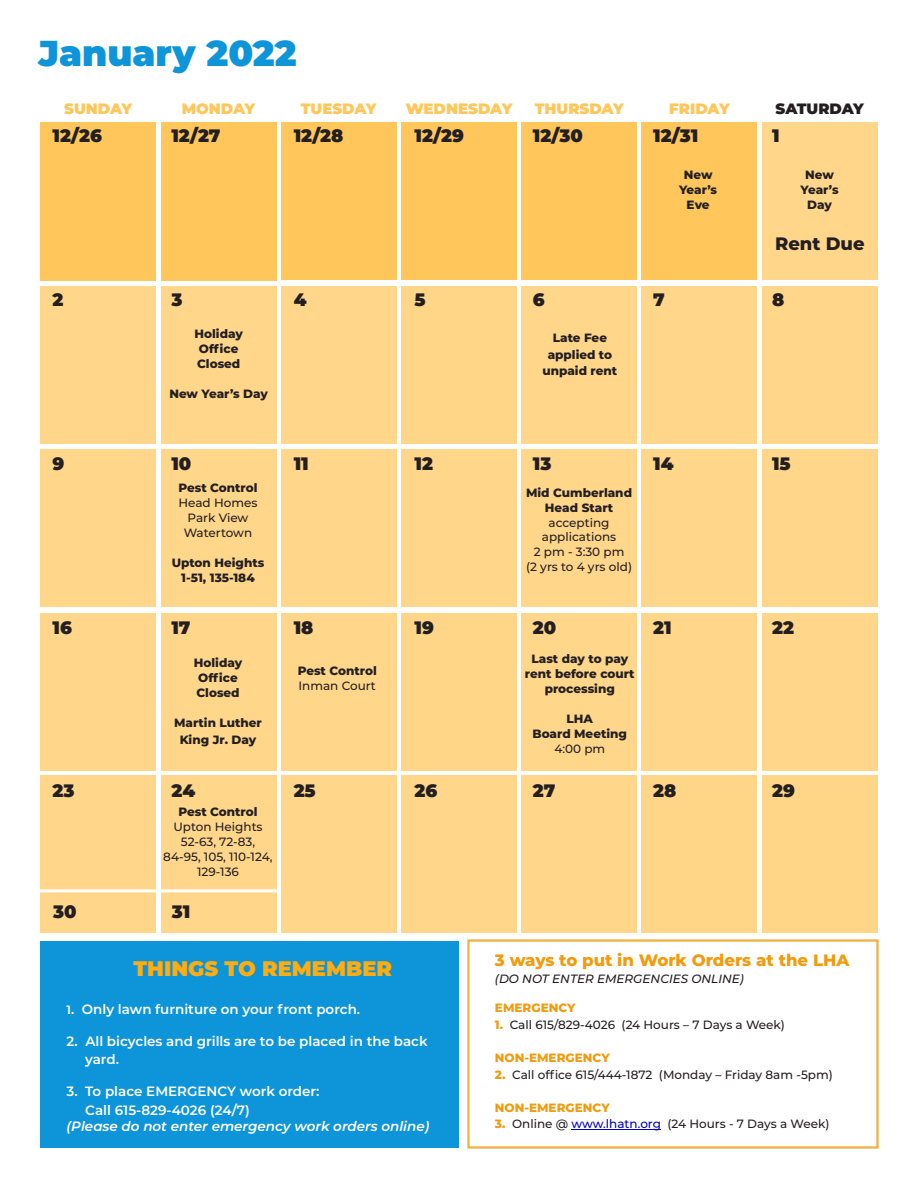
<style>
.page{position:relative;width:918px;height:1188px;background:#fff}
.page>*{position:absolute;margin:0;border:0;box-sizing:border-box;transform-origin:0 0}
.t1{font:900 36px "Montserrat";color:#0e95d9}
.t2{font:900 21px "Montserrat";color:#feac11}
.t3{font:900 18px "Montserrat";color:#231f20}
.t4{font:800 18px "Montserrat";color:#231f20}
.t5{font:800 16.5px "Montserrat";color:#f29b0e}
.t6{font:900 15px "Montserrat";color:#ffc75b}
.t7{font:900 15px "Montserrat";letter-spacing:-.01em;color:#231f20}
.t8{font:600 13.5px/18.6px "Montserrat";color:#fff}
.t9{font:italic 600 13.5px "Montserrat";color:#fff}
.t10{font:500 12px/15px "Montserrat";color:#231f20;text-align:center}
.t11{font:800 12px/15px "Montserrat";color:#231f20;text-align:center}
.t12{font:800 12px "Montserrat";color:#f29b0e}
.t13{font:italic 500 12px "Montserrat";color:#231f20}
.s1{font-size:12px}
.s2{font-weight:800;color:#f29b0e}
.s3{color:#0000c4}
</style>
<div class="page">
<div style="left:467px;top:939px;width:412px;height:210px;border:2px solid #f5af3f"></div>
<div style="left:40px;top:122px;width:116px;height:158px;background:#ffc75b"></div>
<div style="left:40px;top:286px;width:116px;height:158px;background:#ffd68a"></div>
<div style="left:40px;top:450px;width:116px;height:157px;background:#ffd68a"></div>
<div style="left:40px;top:613px;width:116px;height:158px;background:#ffd68a"></div>
<div style="left:161px;top:286px;width:115px;height:158px;background:#ffd68a"></div>
<div style="left:161px;top:450px;width:115px;height:157px;background:#ffd68a"></div>
<div style="left:161px;top:613px;width:115px;height:158px;background:#ffd68a"></div>
<div style="left:281px;top:122px;width:116px;height:158px;background:#ffc75b"></div>
<div style="left:281px;top:286px;width:116px;height:158px;background:#ffd68a"></div>
<div style="left:281px;top:450px;width:116px;height:157px;background:#ffd68a"></div>
<div style="left:281px;top:613px;width:116px;height:158px;background:#ffd68a"></div>
<div style="left:401px;top:122px;width:116px;height:158px;background:#ffc75b"></div>
<div style="left:401px;top:286px;width:116px;height:158px;background:#ffd687"></div>
<div style="left:401px;top:450px;width:116px;height:157px;background:#ffd68a"></div>
<div style="left:401px;top:613px;width:116px;height:158px;background:#ffd687"></div>
<div style="left:521px;top:122px;width:116px;height:158px;background:#ffc75b"></div>
<div style="left:521px;top:286px;width:116px;height:158px;background:#ffd68a"></div>
<div style="left:521px;top:450px;width:116px;height:157px;background:#ffd68a"></div>
<div style="left:521px;top:613px;width:116px;height:158px;background:#ffd68a"></div>
<div style="left:642px;top:122px;width:115px;height:158px;background:#ffc75b"></div>
<div style="left:642px;top:286px;width:115px;height:158px;background:#ffd68a"></div>
<div style="left:642px;top:450px;width:115px;height:157px;background:#ffd68a"></div>
<div style="left:642px;top:613px;width:115px;height:158px;background:#ffd68a"></div>
<div style="left:762px;top:122px;width:116px;height:158px;background:#ffd68a"></div>
<div style="left:762px;top:286px;width:116px;height:158px;background:#ffd68a"></div>
<div style="left:762px;top:450px;width:116px;height:157px;background:#ffd68a"></div>
<div style="left:762px;top:613px;width:116px;height:158px;background:#ffd68a"></div>
<div style="left:161px;top:122px;width:116px;height:158px;background:#ffc75b"></div>
<div style="left:40px;top:775px;width:116px;height:158px;background:#ffd68a"></div>
<div style="left:161px;top:775px;width:115px;height:158px;background:#ffd68a"></div>
<div style="left:281px;top:775px;width:116px;height:158px;background:#ffd68a"></div>
<div style="left:401px;top:775px;width:116px;height:158px;background:#ffd68a"></div>
<div style="left:521px;top:775px;width:116px;height:158px;background:#ffd68a"></div>
<div style="left:642px;top:775px;width:115px;height:158px;background:#ffd687"></div>
<div style="left:762px;top:775px;width:116px;height:158px;background:#ffd687"></div>
<div style="left:40px;top:941px;width:419px;height:207px;background:#0e95d9"></div>
<hr style="left:571px;top:1129px;width:90px;height:1px;background:#0000c4">
<hr style="left:29px;top:889px;width:249px;height:3px;background:#fff">
<h1 class="t1" style="left:38px;top:31px;width:260px">January 2022</h1>
<p class="t6" style="left:64px;top:99px;width:69px">SUNDAY</p>
<p class="t6" style="left:182px;top:99px;width:75px">MONDAY</p>
<p class="t6" style="left:301px;top:99px;width:77px">TUESDAY</p>
<p class="t6" style="left:406px;top:99px;width:108px">WEDNESDAY</p>
<p class="t6" style="left:535px;top:99px;width:90px">THURSDAY</p>
<p class="t6" style="left:669px;top:99px;width:62px">FRIDAY</p>
<p class="t7" style="left:776px;top:99px;width:90px">SATURDAY</p>
<h3 class="t3" style="left:53px;top:125px;width:51px">12/26</h3>
<h3 class="t3" style="left:171px;top:125px;width:51px">12/27</h3>
<h3 class="t3" style="left:294px;top:125px;width:51px">12/28</h3>
<h3 class="t3" style="left:415px;top:125px;width:51px">12/29</h3>
<h3 class="t3" style="left:533px;top:125px;width:52px">12/30</h3>
<h3 class="t3" style="left:653px;top:125px;width:47px">12/31</h3>
<h3 class="t3" style="left:772px;top:125px;width:9px">1</h3>
<p class="t11" style="left:684px;top:167px;width:30px">New</p>
<p class="t11" style="left:801px;top:167px;width:40px">New<br>Year’s<br>Day</p>
<p class="t11" style="left:679px;top:182px;width:40px">Year’s<br>Eve</p>
<h3 class="t4" style="left:775px;top:232px;width:91px">Rent Due</h3>
<h3 class="t3" style="left:53px;top:288px;width:12px">2</h3>
<h3 class="t3" style="left:171px;top:288px;width:13px">3</h3>
<h3 class="t3" style="left:294px;top:288px;width:14px">4</h3>
<h3 class="t3" style="left:415px;top:288px;width:13px">5</h3>
<h3 class="t3" style="left:533px;top:288px;width:13px">6</h3>
<h3 class="t3" style="left:653px;top:288px;width:13px">7</h3>
<h3 class="t3" style="left:772px;top:288px;width:14px">8</h3>
<p class="t11" style="left:194px;top:326px;width:50px">Holiday<br>Office</p>
<p class="t11" style="left:169px;top:386px;width:100px">New Year’s Day</p>
<p class="t11" style="left:197px;top:356px;width:45px">Closed</p>
<p class="t11" style="left:543px;top:330px;width:76px;line-height:16.5px">Late Fee applied to unpaid rent</p>
<h3 class="t3" style="left:53px;top:452px;width:13px">9</h3>
<h3 class="t3" style="left:171px;top:452px;width:21px">10</h3>
<h3 class="t3" style="left:294px;top:452px;width:17px">11</h3>
<h3 class="t3" style="left:415px;top:452px;width:20px">12</h3>
<h3 class="t3" style="left:533px;top:452px;width:20px">13</h3>
<h3 class="t3" style="left:653px;top:452px;width:22px">14</h3>
<h3 class="t3" style="left:772px;top:452px;width:20px">15</h3>
<p class="t11" style="left:178px;top:481px;width:81px">Pest Control</p>
<p class="t10" style="left:179px;top:496px;width:80px">Head Homes<br>Park View</p>
<p class="t10" style="left:184px;top:526px;width:70px">Watertown</p>
<p class="t11" style="left:172px;top:556px;width:94px">Upton Heights</p>
<p class="t11" style="left:181px;top:571px;width:75px">1-51, 135-184</p>
<p class="t11" style="left:526px;top:485px;width:108px">Mid Cumberland<br>Head Start</p>
<p class="t10" style="left:526px;top:515px;width:107px">accepting applications<br>2 pm - 3:30 pm<br>(2 yrs to 4 yrs old)</p>
<h3 class="t3" style="left:53px;top:616px;width:21px">16</h3>
<h3 class="t3" style="left:171px;top:616px;width:21px">17</h3>
<h3 class="t3" style="left:294px;top:616px;width:21px">18</h3>
<h3 class="t3" style="left:415px;top:616px;width:21px">19</h3>
<h3 class="t3" style="left:533px;top:616px;width:25px">20</h3>
<h3 class="t3" style="left:653px;top:616px;width:20px">21</h3>
<h3 class="t3" style="left:772px;top:616px;width:23px">22</h3>
<p class="t11" style="left:194px;top:656px;width:50px">Holiday</p>
<p class="t11" style="left:196px;top:671px;width:45px;text-align:left">Office<br>Closed</p>
<p class="t11" style="left:174px;top:715px;width:89px;line-height:16.5px">Martin Luther<br>King Jr. Day</p>
<p class="t11" style="left:298px;top:664px;width:81px">Pest Control</p>
<p class="t10" style="left:299px;top:679px;width:79px">Inman Court</p>
<p class="t11" style="left:525px;top:652px;width:111px">Last day to pay rent before court processing</p>
<p class="t11" style="left:533px;top:726px;width:96px">Board Meeting</p>
<p class="t11" style="left:567px;top:711px;width:28px">LHA</p>
<p class="t10" style="left:554px;top:741px;width:52px">4:00 pm</p>
<h3 class="t3" style="left:53px;top:780px;width:23px">23</h3>
<h3 class="t3" style="left:171px;top:780px;width:25px">24</h3>
<h3 class="t3" style="left:294px;top:780px;width:24px">25</h3>
<h3 class="t3" style="left:415px;top:780px;width:24px">26</h3>
<h3 class="t3" style="left:533px;top:780px;width:24px">27</h3>
<h3 class="t3" style="left:653px;top:780px;width:25px">28</h3>
<h3 class="t3" style="left:772px;top:780px;width:24px">29</h3>
<p class="t11" style="left:178px;top:804px;width:81px">Pest Control</p>
<p class="t10" style="left:173px;top:819px;width:91px">Upton Heights</p>
<p class="t10" style="left:163px;top:849px;width:111px">84-95, 105, 110-124,<br>129-136</p>
<p class="t10" style="left:181px;top:834px;width:76px">52-63, 72-83,</p>
<h3 class="t3" style="left:53px;top:901px;width:25px">30</h3>
<h3 class="t3" style="left:172px;top:901px;width:20px">31</h3>
<h2 class="t2" style="left:133px;top:956px;width:260px">THINGS TO REMEMBER</h2>
<p class="t8" style="left:67px;top:1000px;width:295px"><span class="s1">1</span>. Only lawn furniture on your front porch.</p>
<p class="t8" style="left:85px;top:1032px;width:344px;text-indent:-19px">2. All bicycles and grills are to be placed in the back yard.</p>
<p class="t8" style="left:85px;top:1082px;width:236px;text-indent:-19px">3. To place EMERGENCY work order:<br>Call 615-829-4026 (24/7)</p>
<p class="t9" style="left:67px;top:1118px;width:364px">(Please do not enter emergency work orders online)</p>
<h3 class="t5" style="left:495px;top:950px;width:356px">3 ways to put in Work Orders at the LHA</h3>
<p class="t13" style="left:495px;top:972px;width:250px">(DO NOT ENTER EMERGENCIES ONLINE)</p>
<p class="t12" style="left:495px;top:1001px;width:82px">EMERGENCY</p>
<p class="t10" style="left:495px;top:1017px;width:292px"><span class="s2">1.</span> Call 615/829-4026 (24 Hours – 7 Days a Week)</p>
<p class="t12" style="left:495px;top:1050px;width:116px">NON-EMERGENCY</p>
<p class="t10" style="left:495px;top:1067px;width:339px"><span class="s2">2.</span> Call office 615/444-1872 (Monday – Friday 8am -5pm)</p>
<p class="t12" style="left:495px;top:1100px;width:116px">NON-EMERGENCY</p>
<p class="t10" style="left:495px;top:1116px;width:336px"><span class="s2">3.</span> Online @ <span class="s3">www.lhatn.org</span> (24 Hours - 7 Days a Week)</p>
</div>
